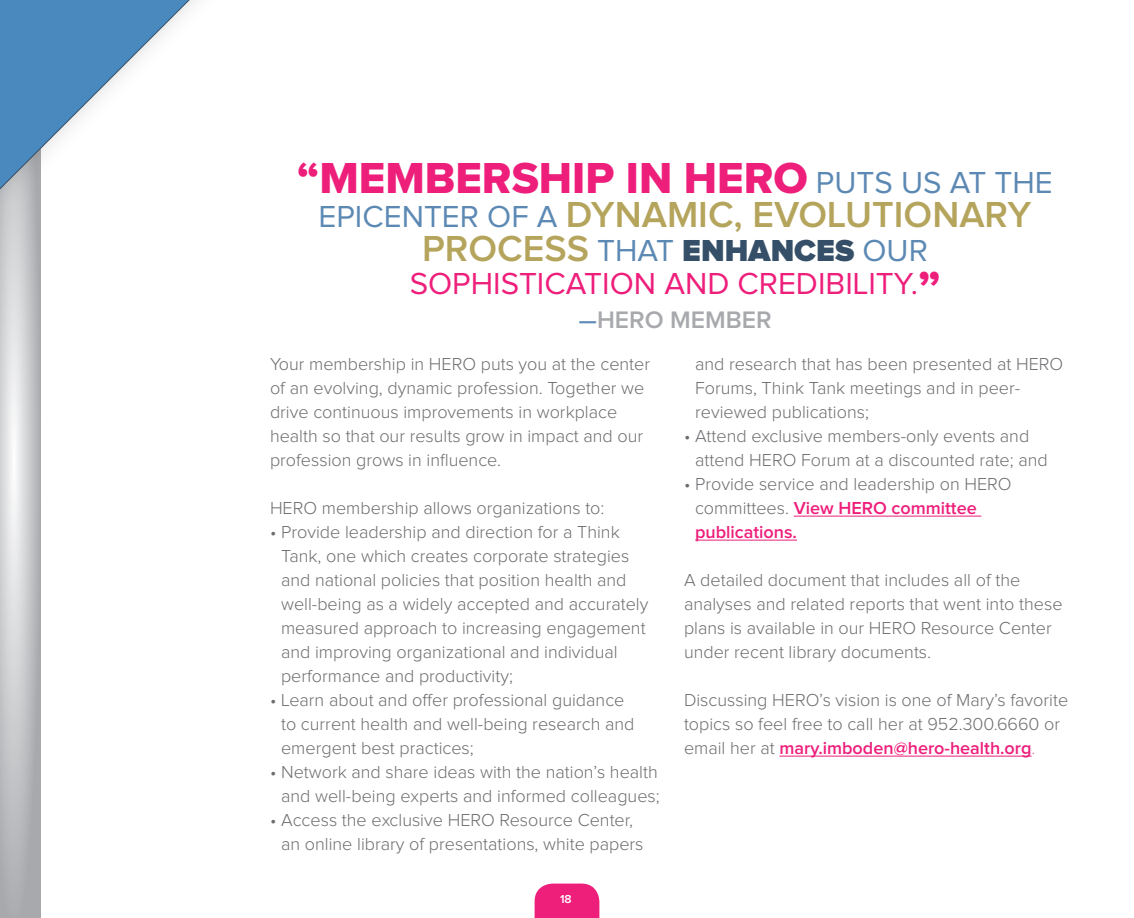
<style>
.page{position:relative;width:1134px;height:918px;background:#fff}
.page>*{position:absolute;margin:0;border:0;box-sizing:border-box;transform-origin:0 0}
.t1{font:45px "Proxima Nova Extrabld";color:#ee1e7b}
.t2{font:600 37.5px "Proxima Nova";color:#b5a45c}
.t3{font:31.5px "Proxima Nova";color:#ee1e7b}
.t4{font:900 31.5px "Proxima Nova";color:#354f68}
.t5{font:600 24.75px "Proxima Nova";color:#a8a9ad}
.t6{font:300 18px/24px "Proxima Nova";color:#6c6d70}
.t7{font:600 12px "Proxima Nova";color:#fff}
.s1{font-family:"Proxima Nova";font-size:31.5px;color:#5c89b4}
.s2{font-weight:400;font-size:31.5px;color:#5c89b4}
.s3{font-weight:600;font-size:37.5px;color:#b5a45c}
.s4{font-weight:400;color:#5c89b4}
.s5{font-family:"Proxima Nova Extrabld";font-size:45px}
.s6{font-weight:600;color:#ee1e7b}
.s7{color:#f2789b}
</style>
<div class="page">
<div style="left:535px;top:884px;width:64px;height:34px;background:#ee1e7b"></div>
<svg style="left:0;top:213px;width:41px;height:705px;background:#c7c8ca"></svg>
<hr style="left:794px;top:516px;width:187px;height:1px;background:#ee1e7b">
<hr style="left:695px;top:540px;width:102px;height:1px;background:#ee1e7b">
<hr style="left:779px;top:756px;width:253px;height:1px;background:#ee1e7b">
<svg style="left:0;top:0;width:196px;height:203px"></svg>
<p class="t1" style="left:297px;top:144px;width:757px">“MEMBERSHIP IN HERO <span class="s1">PUTS US AT THE</span></p>
<p class="t2" style="left:319px;top:197px;width:714px"><span class="s2">EPICENTER OF A</span> DYNAMIC, EVOLUTIONARY</p>
<p class="t4" style="left:422px;top:236px;width:507px"><span class="s3">PROCESS</span> <span class="s4">THAT</span> ENHANCES <span class="s4">OUR</span></p>
<p class="t3" style="left:410px;top:269px;width:532px">SOPHISTICATION AND CREDIBILITY.<span class="s5">”</span></p>
<p class="t5" style="left:578px;top:308px;width:195px"><span class="s2">–</span>HERO MEMBER</p>
<p class="t6" style="left:270px;top:352px;width:382px">Your membership in HERO puts you at the center of an evolving, dynamic profession. Together we drive continuous improvements in workplace health so that our results grow in impact and our profession grows in influence.</p>
<p class="t6" style="left:270px;top:496px;width:336px">HERO membership allows organizations to:</p>
<p class="t6" style="left:281px;top:520px;width:369px;text-indent:-11px">• Provide leadership and direction for a Think Tank, one which creates corporate strategies and national policies that position health and well-being as a widely accepted and accurately measured approach to increasing engagement and improving organizational and individual performance and productivity;</p>
<p class="t6" style="left:281px;top:688px;width:355px;text-indent:-11px">• Learn about and offer professional guidance to current health and well-being research and emergent best practices;</p>
<p class="t6" style="left:270px;top:760px;width:391px;text-align:right">• Network and share ideas with the nation’s health and well-being experts and informed colleagues;</p>
<p class="t6" style="left:281px;top:808px;width:364px;text-indent:-11px">• Access the exclusive HERO Resource Center, an online library of presentations, white papers</p>
<p class="t7" style="left:560px;top:893px;width:13px">18</p>
<p class="t6" style="left:695px;top:352px;width:370px">and research that has been presented at HERO<br>Forums, Think Tank meetings and in peer&shy;reviewed publications;</p>
<p class="t6" style="left:695px;top:424px;width:354px;text-indent:-11px">• Attend exclusive members-only events and attend HERO Forum at a discounted rate; and</p>
<p class="t6" style="left:695px;top:472px;width:318px;text-indent:-11px">• Provide service and leadership on HERO committees. <span class="s6">View HERO committee publications.</span></p>
<p class="t6" style="left:684px;top:568px;width:380px">A detailed document that includes all of the analyses and related reports that went into these plans is available in our HERO Resource Center under recent library documents.</p>
<p class="t6" style="left:684px;top:688px;width:386px">Discussing HERO’s vision is one of Mary’s favorite topics so feel free to call her at 952.300.6660 or email her at <span class="s6">mary.imboden@hero-health.org</span><span class="s7">.</span></p>
</div>
